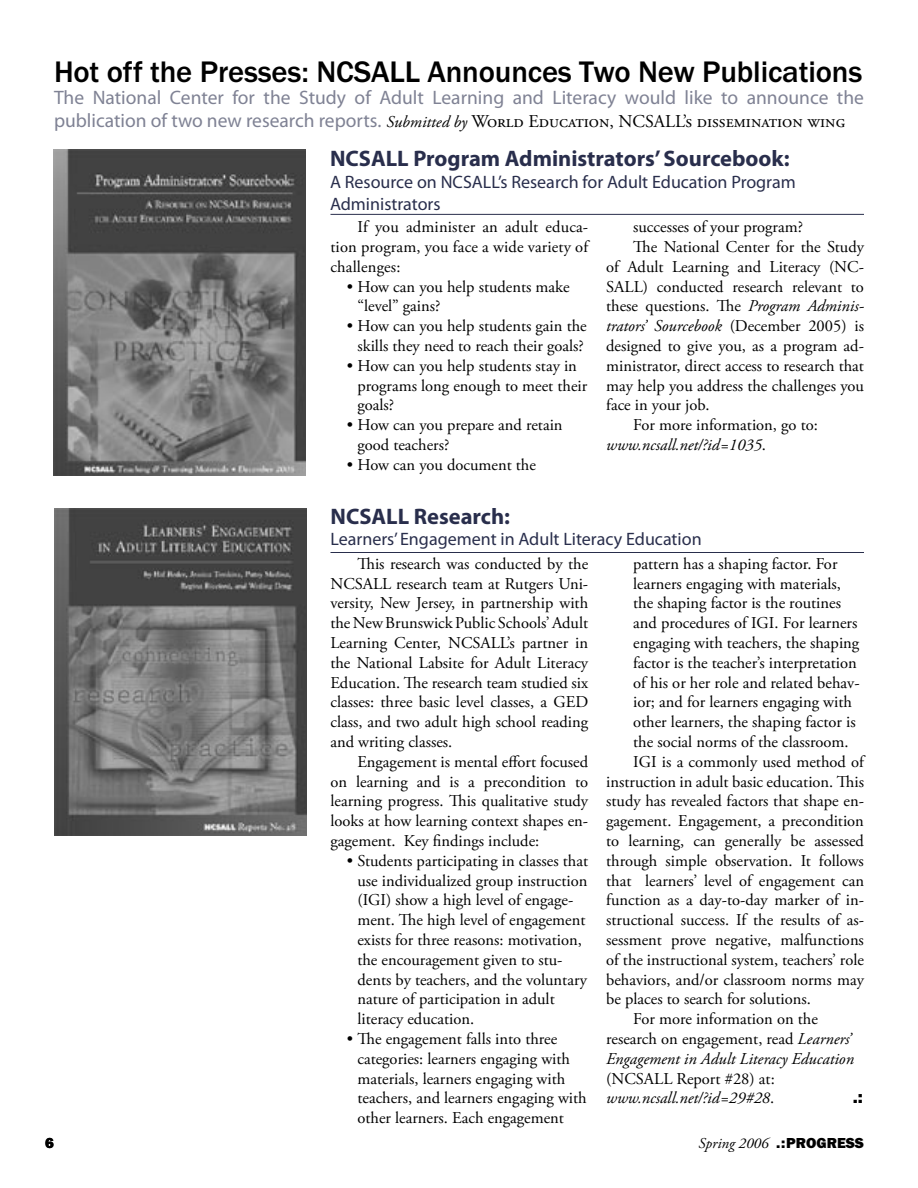
<style>
.page{position:relative;width:918px;height:1188px;background:#fff}
.page>*{position:absolute;margin:0;border:0;box-sizing:border-box;transform-origin:0 0}
.t1{font:700 30.75px "FS Franklin Gothic";letter-spacing:-.005em;color:#000}
.t2{font:700 22.5px "Myriad Pro";color:#292e4c}
.t3{font:19.5px "Myriad Pro";color:#7f8294}
.t4{font:18px/21.6px "Myriad Pro";color:#292e4c}
.t5{font:18px "Adobe Garamond Pro";color:#000}
.t6{font:800 18px "FS Franklin Gothic H";color:#000}
.t7{font:16.5px/19.8px "Adobe Garamond Pro";color:#000}
.t8{font:italic 16.5px/19.8px "Adobe Garamond Pro";color:#000}
.t9{font:italic 15px "Adobe Garamond Pro";color:#000}
.t10{font:800 15px "FS Franklin Gothic H";color:#000}
.s1{font-family:"Myriad Pro";font-size:19.5px;color:#7f8294}
.s2{font-style:italic;font-size:16.5px}
.s3{font-style:italic}
.s4{font-style:normal}
.s5{font-family:"FS Franklin Gothic H";font-weight:800;font-style:normal}
</style>
<div class="page">
<hr style="left:330px;top:214px;width:534px;height:1px;background:#292e4c">
<hr style="left:330px;top:552px;width:534px;height:1px;background:#292e4c">
<img style="left:54px;top:149px;width:252px;height:327px">
<img style="left:54px;top:509px;width:252px;height:326px">
<h1 class="t1" style="left:54px;top:54px;width:810px">Hot off the Presses: NCSALL Announces Two New Publications</h1>
<p class="t3" style="left:54px;top:86px;width:812px">The National Center for the Study of Adult Learning and Literacy would like to announce the</p>
<p class="t5" style="left:54px;top:110px;width:793px"><span class="s1">publication of two new research reports.</span> <span class="s2">Submitted by</span> WORLD EDUCATION, NCSALL’S DISSEMINATION WING</p>
<h2 class="t2" style="left:330px;top:146px;width:461px">NCSALL Program Administrators’ Sourcebook:</h2>
<p class="t4" style="left:330px;top:171px;width:467px">A Resource on NCSALL’s Research for Adult Education Program<br>Administrators</p>
<p class="t7" style="left:330px;top:218px;width:259px;text-align:justify;text-indent:27px">If you administer an adult educa&shy;tion program, you face a wide variety of challenges:</p>
<p class="t7" style="left:357px;top:277px;width:214px;text-indent:-10px">• How can you help students make “level” gains?</p>
<p class="t7" style="left:633px;top:218px;width:171px">successes of your program?</p>
<p class="t7" style="left:633px;top:237px;width:232px">The National Center for the Study</p>
<p class="t7" style="left:606px;top:257px;width:259px">of Adult Learning and Literacy (NC-</p>
<p class="t7" style="left:606px;top:277px;width:259px">SALL) conducted research relevant to</p>
<p class="t7" style="left:606px;top:297px;width:259px">these questions. The <span class="s3">Program Adminis-</span></p>
<p class="t7" style="left:357px;top:317px;width:508px;text-indent:-10px">• How can you help students gain the <span class="s3">t ators’ Sourcebook</span> (December 2005) is skills they need to reach their goals?</p>
<p class="t7" style="left:357px;top:356px;width:231px;text-indent:-10px">• How can you help students stay in programs long enough to meet their goals?</p>
<p class="t8" style="left:611px;top:317px;width:7px">r</p>
<p class="t7" style="left:606px;top:336px;width:259px;text-align:justify">designed to give you, as a program ad&shy;ministrator, direct access to research that may help you address the challenges you</p>
<p class="t7" style="left:606px;top:416px;width:213px;text-indent:27px">For more information, go to: <span class="s3">www.ncsall.net/?id=1035</span>.</p>
<p class="t7" style="left:606px;top:396px;width:105px">f ce in your job.</p>
<p class="t7" style="left:611px;top:396px;width:8px">a</p>
<p class="t7" style="left:357px;top:416px;width:207px;text-indent:-10px">• How can you prepare and retain good teachers?</p>
<p class="t7" style="left:347px;top:455px;width:191px">• How can you document the</p>
<h2 class="t2" style="left:330px;top:504px;width:181px">NCSALL Research:</h2>
<p class="t4" style="left:330px;top:529px;width:373px">Learners’ Engagement in Adult Literacy Education</p>
<p class="t7" style="left:330px;top:554px;width:259px;text-align:justify;text-indent:27px">This research was conducted by the NCSALL research team at Rutgers Uni&shy;versity, New Jersey, in partnership with the New Brunswick Public Schools’ Adult Learning Center, NCSALL’s partner in the National Labsite for Adult Literacy Education. The research team studied six classes: three basic level classes, a GED class, and two adult high school reading and writing classes.</p>
<p class="t7" style="left:330px;top:752px;width:259px;text-align:justify;text-indent:27px">Engagement is mental effort focused on learning and is a precondition to learning progress. This qualitative study looks at how learning context shapes en&shy;gagement. Key findings include:</p>
<p class="t7" style="left:357px;top:851px;width:232px;text-indent:-11px">• Students participating in classes that use individualized group instruction (IGI) show a high level of engage&shy;ment. The high level of engagement exists for three reasons: motivation, the encouragement given to stu&shy;dents by teachers, and the voluntary nature of participation in adult literacy education.</p>
<p class="t7" style="left:357px;top:1029px;width:231px;text-indent:-10px">• The engagement falls into three categories: learners engaging with materials, learners engaging with teachers, and learners engaging with other learners. Each engagement</p>
<p class="t7" style="left:633px;top:554px;width:206px">pattern has a shaping factor. For</p>
<p class="t7" style="left:633px;top:574px;width:209px">learners engaging with materials,</p>
<p class="t7" style="left:633px;top:594px;width:209px">the shaping factor is the routines</p>
<p class="t7" style="left:633px;top:614px;width:226px">and procedures of IGI. For learners</p>
<p class="t7" style="left:633px;top:633px;width:228px">engaging with teachers, the shaping</p>
<p class="t7" style="left:633px;top:653px;width:225px">factor is the teacher’s interpretation</p>
<p class="t7" style="left:633px;top:673px;width:228px">of his or her role and related behav-</p>
<p class="t7" style="left:633px;top:693px;width:220px">ior; and for learners engaging with</p>
<p class="t7" style="left:633px;top:713px;width:224px">other learners, the shaping factor is</p>
<p class="t7" style="left:633px;top:732px;width:217px">the social norms of the classroom.</p>
<p class="t7" style="left:633px;top:752px;width:232px">IGI is a commonly used method of</p>
<p class="t7" style="left:606px;top:772px;width:259px">instruction in adult basic education. This</p>
<p class="t7" style="left:606px;top:792px;width:259px">study has revealed factors that shape en-</p>
<p class="t7" style="left:606px;top:812px;width:259px">gagement. Engagement, a precondition</p>
<p class="t7" style="left:629px;top:831px;width:237px">learning, can generally be assessed</p>
<p class="t7" style="left:606px;top:851px;width:259px">through simple observation. It follows</p>
<p class="t7" style="left:606px;top:871px;width:259px">that learners’ level of engagement can</p>
<p class="t7" style="left:606px;top:891px;width:259px">function as a day-to-day marker of in-</p>
<p class="t7" style="left:606px;top:911px;width:259px">structional success. If the results of as-</p>
<p class="t7" style="left:606px;top:930px;width:259px">sessment prove negative, malfunctions</p>
<p class="t7" style="left:606px;top:950px;width:259px">of the instructional system, teachers’ role</p>
<p class="t7" style="left:606px;top:970px;width:259px">behaviors, and/or classroom norms may</p>
<p class="t7" style="left:606px;top:990px;width:206px">be places to search for solutions.</p>
<p class="t7" style="left:633px;top:1010px;width:186px">For more information on the</p>
<p class="t7" style="left:606px;top:1029px;width:246px">research on engagement, read <span class="s3">Learners’</span></p>
<p class="t8" style="left:606px;top:1049px;width:249px">Engagement in Adult Literacy Education</p>
<p class="t8" style="left:606px;top:1069px;width:170px"><span class="s4">(NCSALL Report #28) at: </span>www.ncsall.net/?id=29#28<span class="s4">.</span></p>
<p class="t7" style="left:606px;top:831px;width:15px">to</p>
<p class="t6" style="left:853px;top:1087px;width:12px">.:</p>
<p class="t10" style="left:45px;top:1134px;width:10px">6</p>
<p class="t9" style="left:699px;top:1134px;width:167px">Spring 2006 <span class="s5">.:PROGRESS</span></p>
</div>
